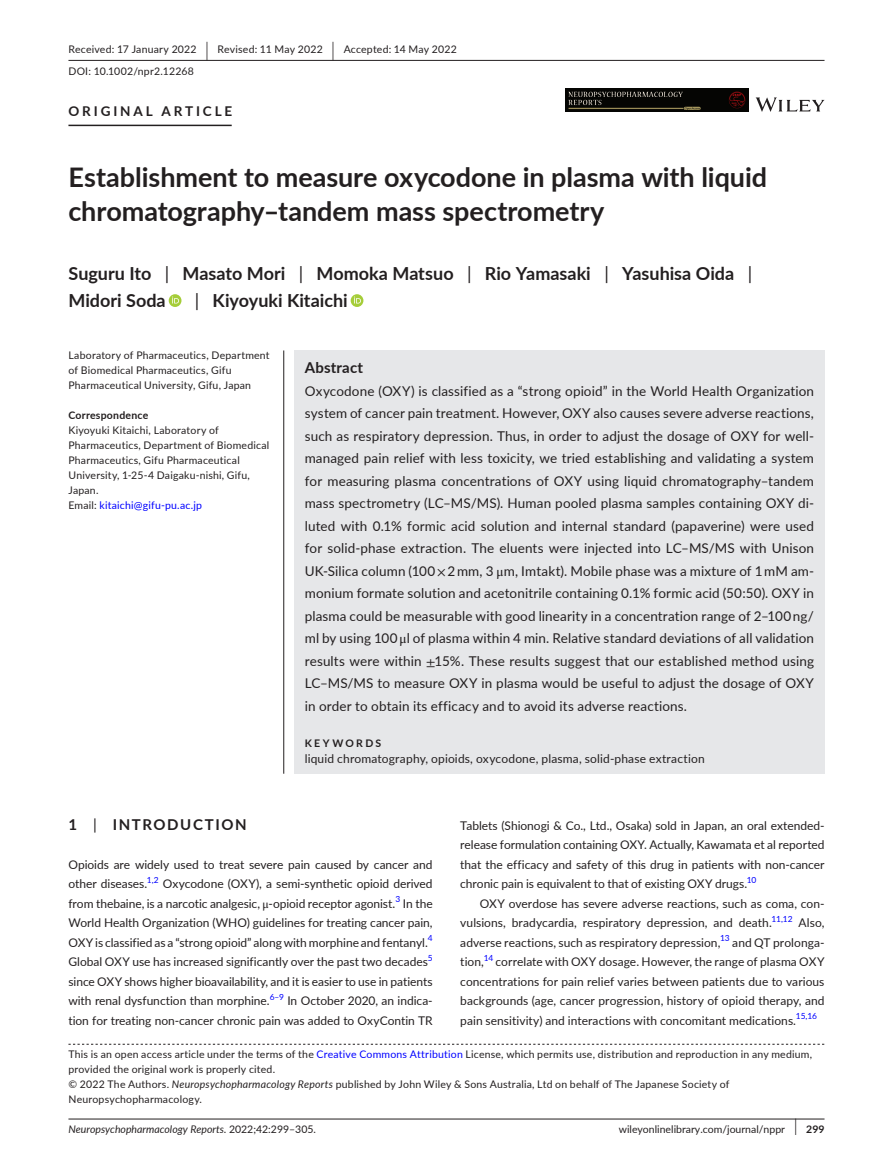
<style>
.page{position:relative;width:893px;height:1174px;background:#fff}
.page>*{position:absolute;margin:0;border:0;box-sizing:border-box;transform-origin:0 0}
.t1{font:700 27px/34.5px "Lato";color:#231f20}
.t2{font:700 18px/27px "Lato";color:#231f20}
.t3{font:700 15px "Lato";letter-spacing:.1em;color:#231f20}
.t4{font:700 15px "Lato";letter-spacing:.015em;color:#231f20}
.t5{font:13.5px/22.5px "Lato";letter-spacing:.01em;color:#231f20;text-align:justify}
.t6{font:700 13.5px "Lato";letter-spacing:.215em;color:#231f20}
.t7{font:12px/19.5px "Lato";color:#231f20;text-align:justify}
.t8{font:10.5px/15px "Lato";letter-spacing:.02em;color:#231f20}
.t9{font:italic 10.5px "Lato";color:#231f20}
.t10{font:10.5px "Lato";color:#231f20}
.t11{font:700 10.5px "Lato";letter-spacing:.02em;color:#231f20}
.t12{font:700 10.5px "Lato";letter-spacing:.22em;color:#231f20}
.t13{font:8.4px "Lato";letter-spacing:-.025em;color:#00f}
.s1{font-size:19.65px}
.s2{font-weight:400}
.s3{color:#00f}
.s4{font-family:"STIX"}
.s5{font-style:italic}
.s6{font-style:normal}
.s7{font-size:17.4px}
.s8{font-weight:700}
</style>
<div class="page">
<hr style="left:68px;top:1118px;width:756px;height:1px;background:#231f20">
<svg style="left:756px;top:97px;width:68px;height:15px"></svg>
<img style="left:566px;top:88px;width:182px;height:24px">
<hr style="left:68px;top:60px;width:756px;height:1px;background:#231f20">
<hr style="left:68px;top:125px;width:164px;height:1px;background:#231f20">
<svg style="left:169px;top:294px;width:12px;height:13px"></svg>
<svg style="left:172px;top:296px;width:7px;height:7px"></svg>
<svg style="left:351px;top:294px;width:12px;height:13px"></svg>
<svg style="left:354px;top:296px;width:7px;height:7px"></svg>
<svg style="left:68px;top:1043px;width:756px;height:1px"></svg>
<div style="left:294px;top:350px;width:530px;height:423px;background:#e6e7e9"></div>
<hr style="left:283px;top:350px;width:1px;height:423px;background:#231f20">
<p class="t8" style="left:68px;top:38px;width:390px;line-height:21.8px">Received: 17 January 2022 <span class="s1">|</span> Revised: 11 May 2022 <span class="s1">|</span> Accepted: 14 May 2022<br>DOI: 10.1002/npr2.12268</p>
<p class="t6" style="left:68px;top:101px;width:165px">ORIGINAL ARTICLE</p>
<h1 class="t1" style="left:68px;top:159px;width:700px">Establishment to measure oxycodone in plasma with liquid chromatography–tandem mass spectrometry</h1>
<h2 class="t2" style="left:68px;top:259px;width:685px">Suguru Ito <span class="s2">|</span> Masato Mori <span class="s2">|</span> Momoka Matsuo <span class="s2">|</span> Rio Yamasaki <span class="s2">|</span> Yasuhisa Oida <span class="s2">|<br></span>Midori Soda</h2>
<h2 class="t2" style="left:195px;top:286px;width:154px"><span class="s2">|</span> Kiyoyuki Kitaichi</h2>
<p class="t8" style="left:68px;top:347px;width:203px">Laboratory of Pharmaceutics, Department of Biomedical Pharmaceutics, Gifu<br>Pharmaceutical University, Gifu, Japan</p>
<p class="t11" style="left:68px;top:407px;width:81px">Correspondence</p>
<p class="t8" style="left:68px;top:422px;width:202px">Kiyoyuki Kitaichi, Laboratory of<br>Pharmaceutics, Department of Biomedical<br>Pharmaceutics, Gifu Pharmaceutical<br>University, 1-25-4 Daigaku-nishi, Gifu,<br>Japan.<br>Email: <span class="s3">kitaichi@gifu-pu.ac.jp</span></p>
<p class="t4" style="left:305px;top:356px;width:60px">Abstract</p>
<p class="t5" style="left:305px;top:379px;width:511px">Oxycodone (OXY) is classified as a “strong opioid” in the World Health Organization system of cancer pain treatment. However, OXY also causes severe adverse reactions, such as respiratory depression. Thus, in order to adjust the dosage of OXY for well&shy;managed pain relief with less toxicity, we tried establishing and validating a system for measuring plasma concentrations of OXY using liquid chromatography–tandem mass spectrometry (LC–MS/MS). Human pooled plasma samples containing OXY di&shy;luted with 0.1% formic acid solution and internal standard (papaverine) were used for solid-phase extraction. The eluents were injected into LC–MS/MS with Unison UK-Silica column (100 <span class="s4">×</span> 2 mm, 3 <span class="s4">μ</span>m, Imtakt). Mobile phase was a mixture of 1 mM am&shy;monium formate solution and acetonitrile containing 0.1% formic acid (50:50). OXY in plasma could be measurable with good linearity in a concentration range of 2–100 ng/ ml by using 100 <span class="s4">μ</span>l of plasma within 4 min. Relative standard deviations of all validation results were within <span class="s4">±</span>15%. These results suggest that our established method using LC–MS/MS to measure OXY in plasma would be useful to adjust the dosage of OXY in order to obtain its efficacy and to avoid its adverse reactions.</p>
<p class="t12" style="left:305px;top:735px;width:78px">KEYWORDS</p>
<p class="t7" style="left:305px;top:748px;width:401px">liquid chromatography, opioids, oxycodone, plasma, solid-phase extraction</p>
<p class="t3" style="left:68px;top:813px;width:180px">1 <span class="s2">|</span> INTRODUCTION</p>
<p class="t7" style="left:68px;top:854px;width:366px">Opioids are widely used to treat severe pain caused by cancer and other diseases.</p>
<p class="t13" style="left:147px;top:874px;width:13px">1,2</p>
<p class="t7" style="left:68px;top:873px;width:366px;text-indent:95px">Oxycodone (OXY), a semi-synthetic opioid derived from thebaine, is a narcotic analgesic, <span class="s4">μ</span>-opioid receptor agonist.</p>
<p class="t13" style="left:395px;top:893px;width:6px">3</p>
<p class="t7" style="left:68px;top:893px;width:366px;text-indent:334px">In the World Health Organization (WHO) guidelines for treating cancer pain, OXY is classified as a “strong opioid” along with morphine and fentanyl.</p>
<p class="t13" style="left:428px;top:932px;width:6px">4</p>
<p class="t7" style="left:68px;top:951px;width:361px">Global OXY use has increased significantly over the past two decades</p>
<p class="t13" style="left:428px;top:952px;width:6px">5</p>
<p class="t7" style="left:68px;top:971px;width:366px">since OXY shows higher bioavailability, and it is easier to use in patients with renal dysfunction than morphine.<sup>6–9</sup> In October 2020, an indica&shy;tion for treating non-cancer chronic pain was added to OxyContin TR</p>
<p class="t7" style="left:460px;top:815px;width:366px">Tablets (Shionogi &amp; Co., Ltd., Osaka) sold in Japan, an oral extended&shy;release formulation containing OXY. Actually, Kawamata et al reported that the efficacy and safety of this drug in patients with non-cancer chronic pain is equivalent to that of existing OXY drugs.</p>
<p class="t13" style="left:747px;top:874px;width:11px">10</p>
<p class="t7" style="left:460px;top:893px;width:366px;text-indent:20px">OXY overdose has severe adverse reactions, such as coma, con&shy;vulsions, bradycardia, respiratory depression, and death.</p>
<p class="t13" style="left:772px;top:913px;width:23px">11,12</p>
<p class="t7" style="left:799px;top:912px;width:27px">Also,</p>
<p class="t7" style="left:460px;top:932px;width:262px">adverse reactions, such as respiratory depression,</p>
<p class="t13" style="left:720px;top:932px;width:11px">13</p>
<p class="t7" style="left:732px;top:932px;width:94px">and QT prolonga-</p>
<p class="t7" style="left:460px;top:951px;width:25px">tion,</p>
<p class="t13" style="left:484px;top:952px;width:11px">14</p>
<p class="t7" style="left:460px;top:951px;width:366px;text-indent:35px">correlate with OXY dosage. However, the range of plasma OXY concentrations for pain relief varies between patients due to various backgrounds (age, cancer progression, history of opioid therapy, and pain sensitivity) and interactions with concomitant medications.<sup>15,16</sup></p>
<p class="t8" style="left:68px;top:1046px;width:745px">This is an open access article under the terms of the <span class="s3">Creative Commons Attribution</span> License, which permits use, distribution and reproduction in any medium, provided the original work is properly cited.<br>© 2022 The Authors. <span class="s5">Neuropsychopharmacology Reports</span> published by John Wiley &amp; Sons Australia, Ltd on behalf of The Japanese Society of Neuropsychopharmacology.</p>
<p class="t9" style="left:68px;top:1121px;width:249px">Neuropsychopharmacology Reports. <span class="s6">2022;42:299–305.</span></p>
<p class="t10" style="left:619px;top:1121px;width:207px">wileyonlinelibrary.com/journal/nppr <span class="s7">|</span> <span class="s8">299</span></p>
</div>
